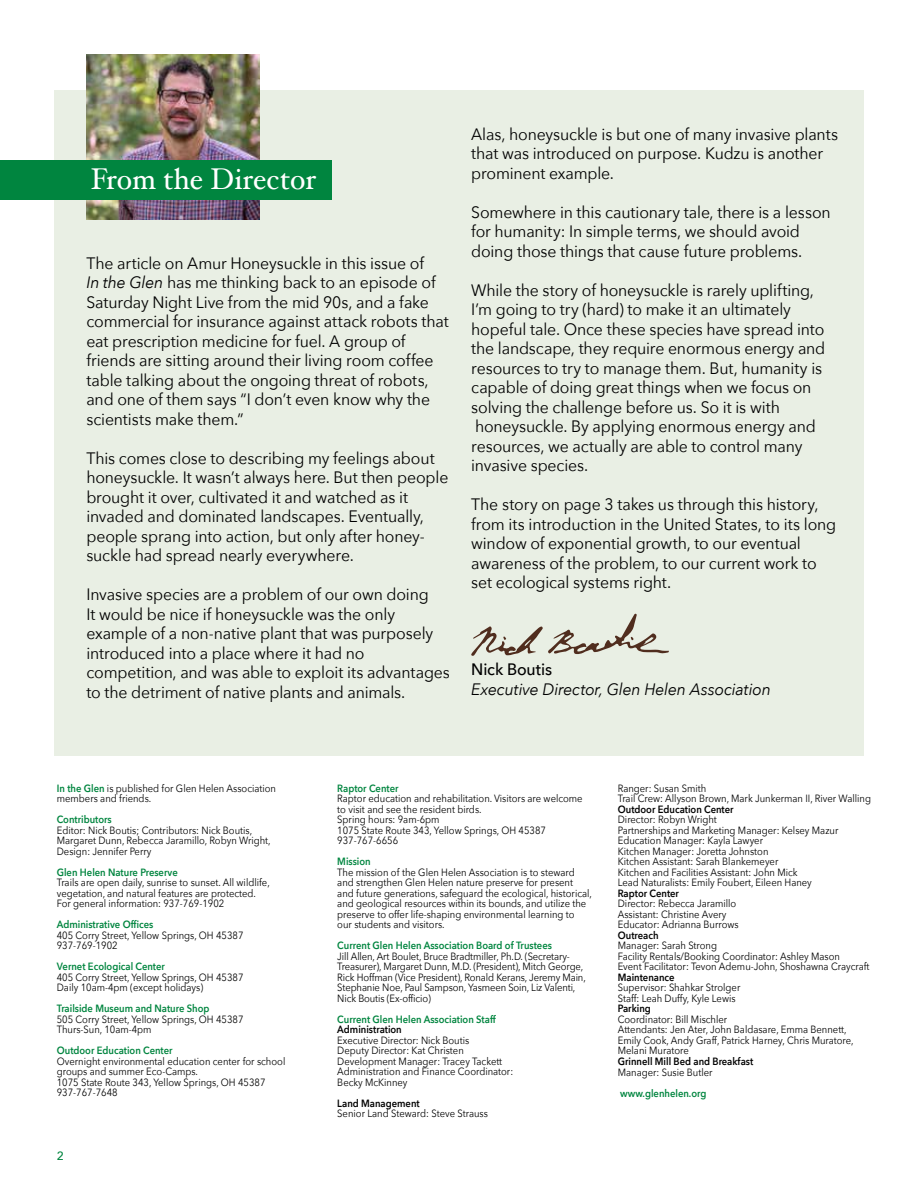
<style>
.page{position:relative;width:918px;height:1188px;background:#fff}
.page>*{position:absolute;margin:0;border:0;box-sizing:border-box;transform-origin:0 0}
.t1{font:30px "Hoefler Text";color:#fff;scale:.96 1}
.t2{font:16.5px/19.5px "Avenir Next";letter-spacing:-.01em;color:#000;scale:.96 1}
.t3{font:italic 16.5px "Avenir Next";letter-spacing:-.01em;color:#000;scale:.96 1}
.t4{font:500 16.5px "Avenir Next";letter-spacing:-.005em;color:#000;scale:.96 1}
.t5{font:500 12px "Avenir Next";color:#00853f}
.t6{font:10.5px/10.5px "Avenir Next";color:#000;scale:.9 1}
.t7{font:600 10.5px "Avenir Next";color:#00853f;scale:.9 1}
.t8{font:600 10.5px "Avenir Next";color:#000;scale:.9 1}
.s1{font-style:italic}
.s2{font-weight:600;color:#00853f}
</style>
<div class="page">
<div style="left:54px;top:91px;width:810px;height:665px;background:#e9efe4"></div>
<img style="left:86px;top:54px;width:173px;height:165px">
<div style="left:0;top:160px;width:332px;height:39px;background:#00853f"></div>
<svg style="left:471px;top:614px;width:198px;height:42px"></svg>
<h1 class="t1" style="left:91px;top:161px;width:236px">From the Director</h1>
<p class="t2" style="left:86px;top:252px;width:379px">The article on Amur Honeysuckle in this issue of<br><span class="s1">In the Glen</span> has me thinking back to an episode of Saturday Night Live from the mid 90s, and a fake commercial for insurance against attack robots that eat prescription medicine for fuel. A group of friends are sitting around their living room coffee table talking about the ongoing threat of robots, and one of them says “I don’t even know why the scientists make them.”</p>
<p class="t2" style="left:86px;top:447px;width:379px">This comes close to describing my feelings about honeysuckle. It wasn’t always here. But then people brought it over, cultivated it and watched as it invaded and dominated landscapes. Eventually, people sprang into action, but only after honey&shy;suckle had spread nearly everywhere.</p>
<p class="t2" style="left:86px;top:584px;width:380px">Invasive species are a problem of our own doing<br>It would be nice if honeysuckle was the only example of a non-native plant that was purposely introduced into a place where it had no competition, and was able to exploit its advantages to the detriment of native plants and animals.</p>
<h2 class="t2" style="left:471px;top:123px;width:384px">Alas, honeysuckle is but one of many invasive plants that was introduced on purpose. Kudzu is another prominent example.</h2>
<h2 class="t2" style="left:471px;top:201px;width:376px">Somewhere in this cautionary tale, there is a lesson for humanity: In simple terms, we should avoid doing those things that cause future problems.</h2>
<p class="t2" style="left:471px;top:279px;width:370px">While the story of honeysuckle is rarely uplifting, I’m going to try (hard) to make it an ultimately hopeful tale. Once these species have spread into the landscape, they require enormous energy and resources to try to manage them. But, humanity is capable of doing great things when we focus on solving the challenge before us. So it is with honeysuckle. By applying enormous energy and resources, we actually are able to control many invasive species.</p>
<h2 class="t2" style="left:471px;top:494px;width:382px">The story on page 3 takes us through this history, from its introduction in the United States, to its long window of exponential growth, to our eventual awareness of the problem, to our current work to set ecological systems right.</h2>
<h2 class="t4" style="left:471px;top:655px;width:86px">Nick Boutis</h2>
<h2 class="t3" style="left:471px;top:675px;width:314px">Executive Director, Glen Helen Association</h2>
<p class="t6" style="left:57px;top:782px;width:245px"><span class="s2">In the Glen</span> is published for Glen Helen Association members and friends.</p>
<p class="t7" style="left:57px;top:810px;width:63px">Contributors</p>
<p class="t6" style="left:57px;top:824px;width:239px">Editor: Nick Boutis; Contributors: Nick Boutis,<br>Margaret Dunn, Rebecca Jaramillo, Robyn Wright,<br>Design: Jennifer Perry</p>
<p class="t7" style="left:57px;top:863px;width:136px">Glen Helen Nature Preserve</p>
<p class="t6" style="left:57px;top:877px;width:238px">Trails are open daily, sunrise to sunset. All wildlife, vegetation, and natural features are protected.<br>For general information: 937-769-1902</p>
<p class="t7" style="left:57px;top:915px;width:109px">Administrative Offices</p>
<p class="t6" style="left:57px;top:929px;width:209px">405 Corry Street, Yellow Springs, OH 45387<br>937-769-1902</p>
<p class="t7" style="left:57px;top:957px;width:122px">Vernet Ecological Center</p>
<p class="t6" style="left:57px;top:971px;width:209px">405 Corry Street, Yellow Springs, OH 45387<br>Daily 10am-4pm (except holidays)</p>
<p class="t7" style="left:57px;top:999px;width:171px">Trailside Museum and Nature Shop</p>
<p class="t6" style="left:57px;top:1013px;width:209px">505 Corry Street, Yellow Springs, OH 45387<br>Thurs-Sun, 10am-4pm</p>
<p class="t7" style="left:57px;top:1041px;width:130px">Outdoor Education Center</p>
<p class="t6" style="left:57px;top:1055px;width:255px">Overnight environmental education center for school groups and summer Eco-Camps.<br>1075 State Route 343, Yellow Springs, OH 45387<br>937-767-7648</p>
<p class="t5" style="left:57px;top:1145px;width:9px">2</p>
<p class="t7" style="left:337px;top:779px;width:70px">Raptor Center</p>
<p class="t6" style="left:337px;top:793px;width:274px">Raptor education and rehabilitation. Visitors are welcome to visit and see the resident birds.<br>Spring hours: 9am-6pm<br>1075 State Route 343, Yellow Springs, OH 45387<br>937-767-6656</p>
<p class="t7" style="left:337px;top:852px;width:39px">Mission</p>
<p class="t6" style="left:337px;top:866px;width:284px">The mission of the Glen Helen Association is to steward and strengthen Glen Helen nature preserve for present and future generations, safeguard the ecological, historical, and geological resources within its bounds, and utilize the preserve to offer life-shaping environmental learning to our students and visitors.</p>
<p class="t7" style="left:337px;top:936px;width:240px">Current Glen Helen Association Board of Trustees</p>
<p class="t6" style="left:337px;top:950px;width:278px">Jill Allen, Art Boulet, Bruce Bradtmiller, Ph.D. (Secretary-Treasurer), Margaret Dunn, M.D. (President), Mitch George, Rick Hoffman (Vice President), Ronald Kerans, Jeremy Main, Stephanie Noe, Paul Sampson, Yasmeen Soin, Liz Valenti, Nick Boutis (Ex-officio)</p>
<p class="t7" style="left:337px;top:1010px;width:178px">Current Glen Helen Association Staff</p>
<p class="t8" style="left:337px;top:1020px;width:73px">Administration</p>
<p class="t6" style="left:337px;top:1034px;width:197px">Executive Director: Nick Boutis<br>Deputy Director: Kat Christen<br>Development Manager: Tracey Tackett<br>Administration and Finance Coordinator:<br>Becky McKinney</p>
<p class="t8" style="left:337px;top:1094px;width:93px">Land Management</p>
<p class="t6" style="left:337px;top:1108px;width:169px">Senior Land Steward: Steve Strauss</p>
<p class="t6" style="left:618px;top:782px;width:283px">Ranger: Susan Smith<br>Trail Crew: Allyson Brown, Mark Junkerman II, River Walling</p>
<p class="t8" style="left:618px;top:800px;width:130px">Outdoor Education Center</p>
<p class="t6" style="left:618px;top:814px;width:247px">Director: Robyn Wright<br>Partnerships and Marketing Manager: Kelsey Mazur Education Manager: Kayla Lawyer<br>Kitchen Manager: Joretta Johnston<br>Kitchen Assistant: Sarah Blankemeyer<br>Kitchen and Facilities Assistant: John Mick<br>Lead Naturalists: Emily Foubert, Eileen Haney</p>
<p class="t8" style="left:618px;top:884px;width:70px">Raptor Center</p>
<p class="t6" style="left:618px;top:898px;width:136px">Director: Rebecca Jaramillo<br>Assistant: Christine Avery<br>Educator: Adrianna Burrows</p>
<p class="t8" style="left:618px;top:926px;width:47px">Outreach</p>
<p class="t6" style="left:618px;top:940px;width:281px">Manager: Sarah Strong<br>Facility Rentals/Booking Coordinator: Ashley Mason<br>Event Facilitator: Tevon Ademu-John, Shoshawna Craycraft</p>
<p class="t8" style="left:618px;top:968px;width:65px">Maintenance</p>
<p class="t6" style="left:618px;top:982px;width:138px">Supervisor: Shahkar Strolger<br>Staff: Leah Duffy, Kyle Lewis</p>
<p class="t8" style="left:618px;top:999px;width:38px">Parking</p>
<p class="t6" style="left:618px;top:1013px;width:264px">Coordinator: Bill Mischler<br>Attendants: Jen Ater, John Baldasare, Emma Bennett, Emily Cook, Andy Graff, Patrick Harney, Chris Muratore, Melani Muratore</p>
<p class="t8" style="left:618px;top:1052px;width:152px">Grinnell Mill Bed and Breakfast</p>
<p class="t6" style="left:618px;top:1066px;width:107px">Manager: Susie Butler</p>
<p class="t7" style="left:620px;top:1084px;width:97px">www.glenhelen.org</p>
</div>
